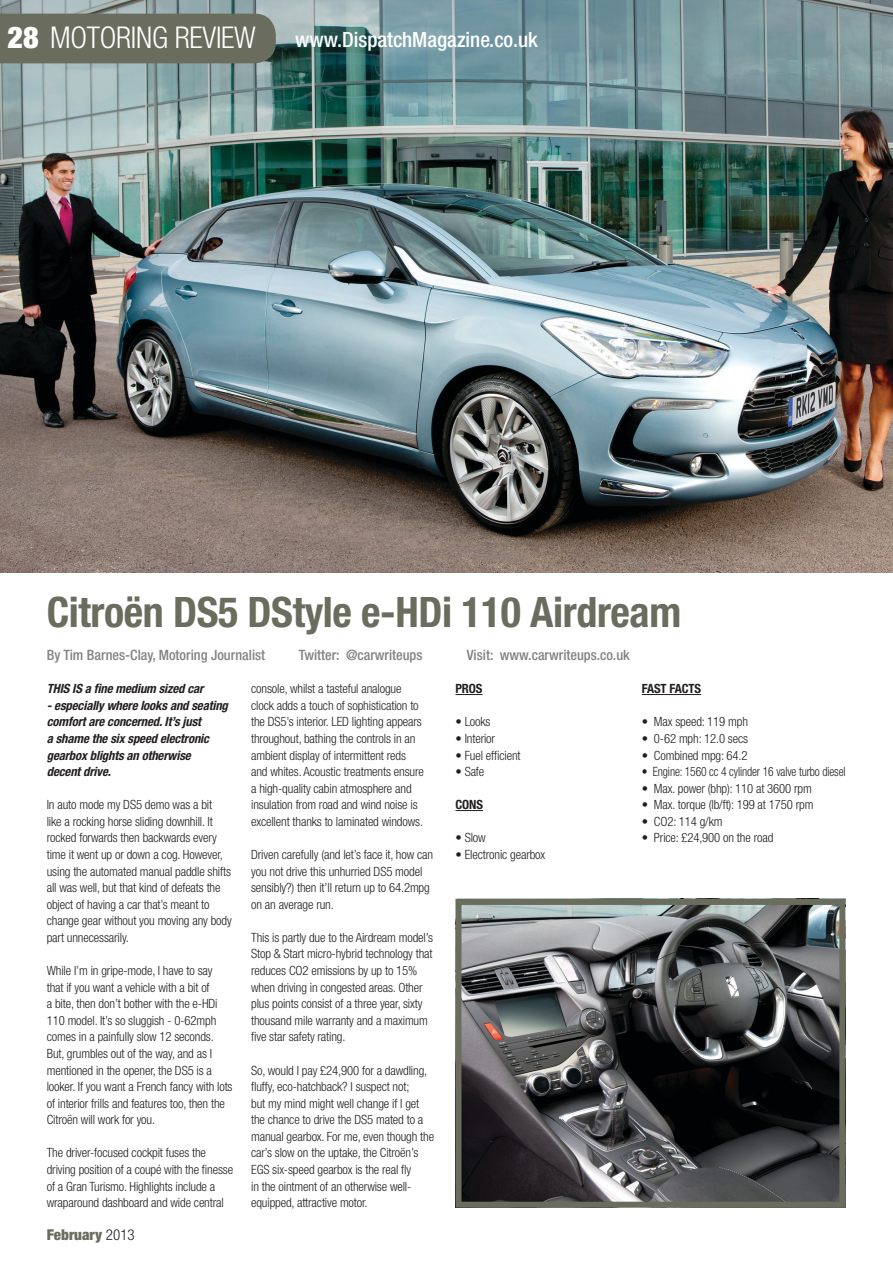
<style>
.page{position:relative;width:893px;height:1263px;background:#fff}
.page>*{position:absolute;margin:0;border:0;box-sizing:border-box;transform-origin:0 0}
._04_Main_Header_Att{font:700 condensed 42px "Helvetica Neue LT Std";letter-spacing:-.01em;color:#6a6c5e}
.t1{font:300 condensed 30px "Helvetica Neue LT Std";letter-spacing:-.01em;color:#fff}
.t2{font:500 condensed 21px "Helvetica Neue LT Std";color:#fff}
.t3{font:900 condensed 15px "Helvetica Neue LT Std";color:#6a6c5e}
._07_Intro_Text_Grey{font:500 condensed 14.25px "Helvetica Neue LT Std";color:#808285}
._08_Body_First_Para{font:300 condensed 12.75px/16.5px "Helvetica Neue LT Std";letter-spacing:-.01em;color:#231f20}
._08_Body_First_Para-2{font:italic 700 condensed 12.75px/16.5px "Helvetica Neue LT Std";letter-spacing:-.01em;color:#231f20}
._08_Body_First_Para-3{font:300 condensed 12.75px "Helvetica Neue LT Std";letter-spacing:-.01em;color:#231f20;scale:.91 1}
._08_Body_First_Para-4{font:700 condensed 12.75px "Helvetica Neue LT Std";letter-spacing:-.01em;color:#231f20}
.s1{font-weight:900}
.s2{font-weight:300;color:#231f20}
</style>
<div class="page">
<img style="left:0;top:0;width:893px;height:573px">
<div style="left:0;top:14px;width:276px;height:49px;background:#6a6c5e"></div>
<svg style="left:455px;top:694px;width:27px;height:1px"></svg>
<svg style="left:455px;top:810px;width:28px;height:1px"></svg>
<hr style="left:642px;top:694px;width:59px;height:1px;background:#231f20">
<img style="left:462px;top:906px;width:376px;height:295px">
<div style="left:455px;top:899px;width:390px;height:309px;border:6px solid #6a6c5e"></div>
<p class="t1" style="left:7px;top:20px;width:250px"><span class="s1">28</span> MOTORING REVIEW</p>
<p class="t2" style="left:295px;top:27px;width:244px">www.DispatchMagazine.co.uk</p>
<p class="_04_Main_Header_Att" style="left:47px;top:587px;width:636px">Citroën DS5 DStyle e-HDi 110 Airdream</p>
<p class="_07_Intro_Text_Grey" style="left:47px;top:646px;width:220px">By Tim Barnes-Clay, Motoring Journalist</p>
<p class="_07_Intro_Text_Grey" style="left:299px;top:646px;width:125px">Twitter: @carwriteups</p>
<p class="_07_Intro_Text_Grey" style="left:467px;top:646px;width:164px">Visit: www.carwriteups.co.uk</p>
<p class="_08_Body_First_Para-2" style="left:47px;top:681px;width:158px">THIS IS a fine medium sized car</p>
<p class="_08_Body_First_Para-2" style="left:47px;top:697px;width:183px">- especially where looks and seating comfort are concerned. It’s just<br>a shame the six speed electronic gearbox blights an otherwise<br>decent drive.</p>
<p class="_08_Body_First_Para" style="left:47px;top:796px;width:187px">In auto mode my DS5 demo was a bit<br>like a rocking horse sliding downhill. It rocked forwards then backwards every time it went up or down a cog. However, using the automated manual paddle shifts all was well, but that kind of defeats the object of having a car that’s meant to change gear without you moving any body part unnecessarily.</p>
<p class="_08_Body_First_Para" style="left:47px;top:962px;width:187px">While I’m in gripe-mode, I have to say that if you want a vehicle with a bit of<br>a bite, then don’t bother with the e-HDi 110 model. It’s so sluggish - 0-62mph comes in a painfully slow 12 seconds.<br>But, grumbles out of the way, and as I mentioned in the opener, the DS5 is a looker. If you want a French fancy with lots of interior frills and features too, then the Citroën will work for you.</p>
<p class="_08_Body_First_Para" style="left:47px;top:1144px;width:188px">The driver-focused cockpit fuses the driving position of a coupé with the finesse of a Gran Turismo. Highlights include a wraparound dashboard and wide central</p>
<p class="_08_Body_First_Para-4" style="left:455px;top:681px;width:29px">PROS</p>
<p class="_08_Body_First_Para" style="left:455px;top:713px;width:37px">• Looks</p>
<p class="_08_Body_First_Para" style="left:455px;top:730px;width:41px">• Interior</p>
<p class="_08_Body_First_Para" style="left:455px;top:747px;width:67px">• Fuel efficient</p>
<p class="_08_Body_First_Para" style="left:455px;top:763px;width:30px">• Safe</p>
<p class="_08_Body_First_Para-4" style="left:455px;top:797px;width:29px">CONS</p>
<p class="_08_Body_First_Para" style="left:455px;top:829px;width:32px">• Slow</p>
<p class="_08_Body_First_Para" style="left:455px;top:846px;width:91px">• Electronic gearbox</p>
<p class="_08_Body_First_Para-4" style="left:642px;top:681px;width:61px">FAST FACTS</p>
<p class="_08_Body_First_Para" style="left:642px;top:713px;width:108px">• Max speed: 119 mph</p>
<p class="_08_Body_First_Para" style="left:642px;top:730px;width:108px">• 0-62 mph: 12.0 secs</p>
<p class="_08_Body_First_Para" style="left:642px;top:747px;width:107px">• Combined mpg: 64.2</p>
<p class="_08_Body_First_Para-3" style="left:642px;top:764px;width:225px">• Engine: 1560 cc 4 cylinder 16 valve turbo diesel</p>
<p class="_08_Body_First_Para" style="left:642px;top:780px;width:172px">• Max. power (bhp): 110 at 3600 rpm</p>
<p class="_08_Body_First_Para" style="left:642px;top:796px;width:173px">• Max. torque (lb/ft): 199 at 1750 rpm</p>
<p class="_08_Body_First_Para" style="left:642px;top:813px;width:82px">• CO2: 114 g/km</p>
<p class="_08_Body_First_Para" style="left:642px;top:829px;width:133px">• Price: £24,900 on the road</p>
<p class="_08_Body_First_Para" style="left:251px;top:680px;width:174px">console, whilst a tasteful analogue clock adds a touch of sophistication to the DS5’s interior. LED lighting appears throughout, bathing the controls in an ambient display of intermittent reds and whites. Acoustic treatments ensure a high-quality cabin atmosphere and insulation from road and wind noise is excellent thanks to laminated windows.</p>
<p class="_08_Body_First_Para" style="left:251px;top:846px;width:184px">Driven carefully (and let’s face it, how can you not drive this unhurried DS5 model sensibly?) then it’ll return up to 64.2mpg on an average run.</p>
<p class="_08_Body_First_Para" style="left:251px;top:929px;width:183px">This is partly due to the Airdream model’s Stop &amp; Start micro-hybrid technology that reduces CO2 emissions by up to 15% when driving in congested areas. Other plus points consist of a three year, sixty thousand mile warranty and a maximum five star safety rating.</p>
<p class="_08_Body_First_Para" style="left:251px;top:1062px;width:184px">So, would I pay £24,900 for a dawdling, fluffy, eco-hatchback? I suspect not;<br>but my mind might well change if I get the chance to drive the DS5 mated to a manual gearbox. For me, even though the car’s slow on the uptake, the Citroën’s EGS six-speed gearbox is the real fly<br>in the ointment of an otherwise well&shy;equipped, attractive motor.</p>
<p class="t3" style="left:47px;top:1226px;width:90px">February <span class="s2">2013</span></p>
</div>
